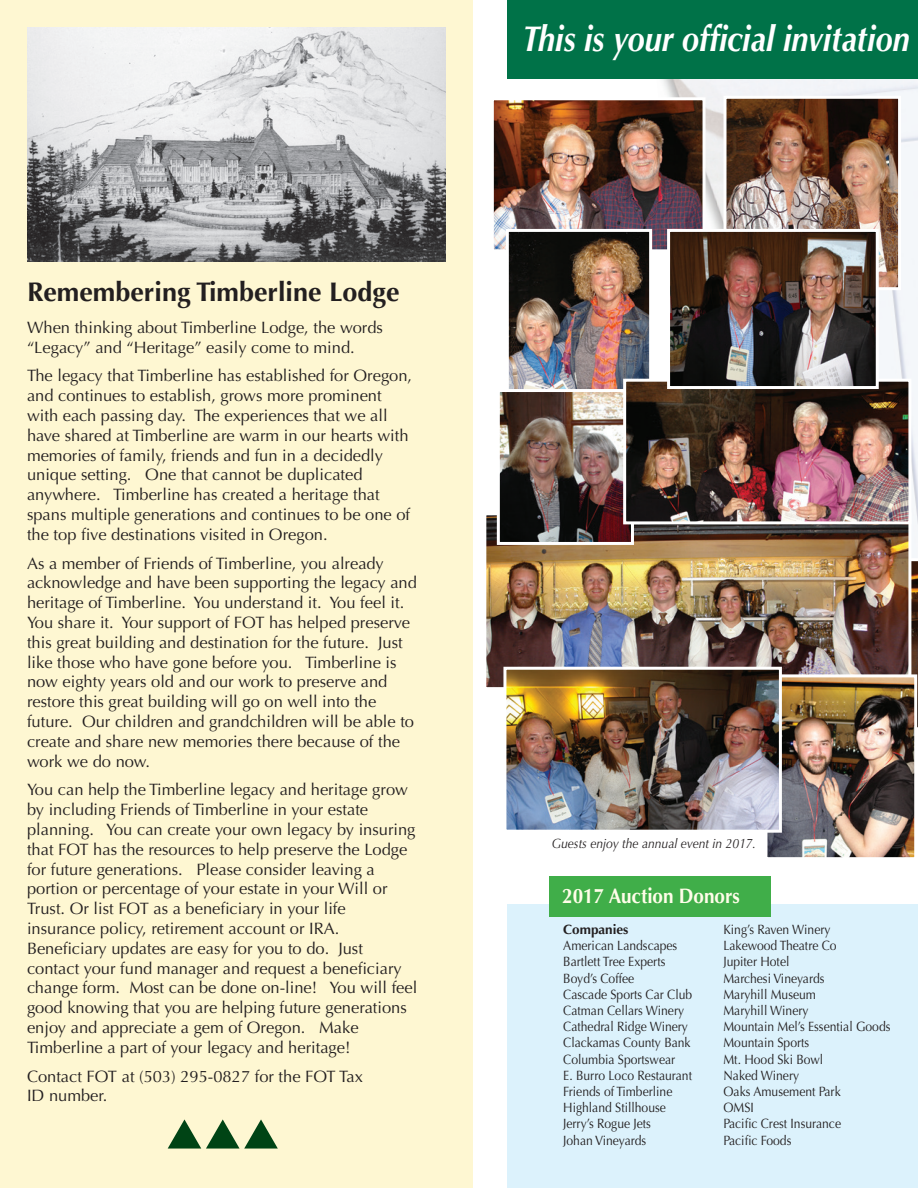
<style>
.page{position:relative;width:918px;height:1188px;background:#fff}
.page>*{position:absolute;margin:0;border:0;box-sizing:border-box;transform-origin:0 0}
.t1{font:italic 700 36px "Optima";color:#fff;scale:.85 1}
.t2{font:700 27px "Optima";color:#231f20}
.t3{font:700 21px "Optima";color:#fffde9;scale:.9 1}
.t4{font:16.5px/19.8px "Optima";color:#231f20}
.t5{font:13.5px/16.2px "Optima";color:#231f20;scale:.9 1}
.t6{font:italic 13.5px "Optima";color:#231f20;scale:.9 1}
.t7{font:700 13.5px "Optima";color:#231f20}
</style>
<div class="page">
<div style="left:507px;top:904px;width:411px;height:284px;background:#dcf2fc"></div>
<img style="left:662px;top:79px;width:256px;height:479px">
<div style="left:507px;top:0;width:411px;height:79px;background:#007248"></div>
<img style="left:495px;top:101px;width:207px;height:147px">
<div style="left:491px;top:97px;width:215px;height:155px;border:3px solid #fff"></div>
<img style="left:510px;top:233px;width:138px;height:156px">
<div style="left:506px;top:229px;width:146px;height:172px;border:3px solid #fff"></div>
<img style="left:728px;top:100px;width:169px;height:186px">
<div style="left:724px;top:96px;width:177px;height:194px;border:3px solid #fff"></div>
<div style="left:549px;top:876px;width:222px;height:41px;background:#40ae49"></div>
<div style="left:0;top:0;width:472px;height:1188px;background:#fef7d2"></div>
<svg style="left:168px;top:1119px;width:110px;height:30px"></svg>
<img style="left:27px;top:28px;width:419px;height:234px">
<svg style="left:911px;top:561px;width:7px;height:167px"></svg>
<img style="left:487px;top:516px;width:420px;height:170px">
<img style="left:501px;top:393px;width:129px;height:148px">
<div style="left:497px;top:389px;width:137px;height:156px;border:3px solid #fff"></div>
<img style="left:768px;top:678px;width:145px;height:178px">
<div style="left:764px;top:674px;width:153px;height:186px;border:3px solid #fff"></div>
<img style="left:507px;top:671px;width:271px;height:158px">
<div style="left:503px;top:667px;width:279px;height:166px;border:3px solid #fff"></div>
<img style="left:627px;top:383px;width:280px;height:137px">
<div style="left:623px;top:379px;width:288px;height:145px;border:3px solid #fff"></div>
<img style="left:671px;top:233px;width:204px;height:152px">
<div style="left:667px;top:229px;width:212px;height:160px;border:3px solid #fff"></div>
<h2 class="t2" style="left:27px;top:276px;width:374px">Remembering Timberline Lodge</h2>
<p class="t4" style="left:27px;top:318px;width:357px">When thinking about Timberline Lodge, the words “Legacy” and “Heritage” easily come to mind.</p>
<p class="t4" style="left:27px;top:366px;width:387px">The legacy that Timberline has established for Oregon, and continues to establish, grows more prominent with each passing day. The experiences that we all have shared at Timberline are warm in our hearts with memories of family, friends and fun in a decidedly unique setting. One that cannot be duplicated anywhere. Timberline has created a heritage that spans multiple generations and continues to be one of the top five destinations visited in Oregon.</p>
<p class="t4" style="left:27px;top:553px;width:391px">As a member of Friends of Timberline, you already acknowledge and have been supporting the legacy and heritage of Timberline. You understand it. You feel it.<br>You share it. Your support of FOT has helped preserve this great building and destination for the future. Just like those who have gone before you. Timberline is now eighty years old and our work to preserve and restore this great building will go on well into the future. Our children and grandchildren will be able to create and share new memories there because of the work we do now.</p>
<p class="t4" style="left:27px;top:780px;width:392px">You can help the Timberline legacy and heritage grow by including Friends of Timberline in your estate planning. You can create your own legacy by insuring that FOT has the resources to help preserve the Lodge for future generations. Please consider leaving a portion or percentage of your estate in your Will or Trust. Or list FOT as a beneficiary in your life insurance policy, retirement account or IRA.<br>Beneficiary updates are easy for you to do. Just contact your fund manager and request a beneficiary change form. Most can be done on-line! You will feel good knowing that you are helping future generations enjoy and appreciate a gem of Oregon. Make Timberline a part of your legacy and heritage!</p>
<p class="t4" style="left:27px;top:1066px;width:338px">Contact FOT at (503) 295-0827 for the FOT Tax<br>ID number.</p>
<h1 class="t1" style="left:523px;top:17px;width:457px">This is your official invitation</h1>
<p class="t6" style="left:552px;top:835px;width:229px">Guests enjoy the annual event in 2017.</p>
<p class="t3" style="left:562px;top:883px;width:199px">2017 Auction Donors</p>
<p class="t7" style="left:563px;top:922px;width:67px">Companies</p>
<p class="t5" style="left:563px;top:938px;width:145px">American Landscapes<br>Bartlett Tree Experts<br>Boyd’s Coffee<br>Cascade Sports Car Club<br>Catman Cellars Winery<br>Cathedral Ridge Winery<br>Clackamas County Bank<br>Columbia Sportswear<br>E. Burro Loco Restaurant<br>Friends of Timberline<br>Highland Stillhouse<br>Jerry’s Rogue Jets<br>Johan Vineyards</p>
<p class="t5" style="left:724px;top:921px;width:187px">King’s Raven Winery<br>Lakewood Theatre Co<br>Jupiter Hotel<br>Marchesi Vineyards<br>Maryhill Museum<br>Maryhill Winery<br>Mountain Mel’s Essential Goods<br>Mountain Sports<br>Mt. Hood Ski Bowl<br>Naked Winery<br>Oaks Amusement Park<br>OMSI<br>Pacific Crest Insurance<br>Pacific Foods</p>
</div>
